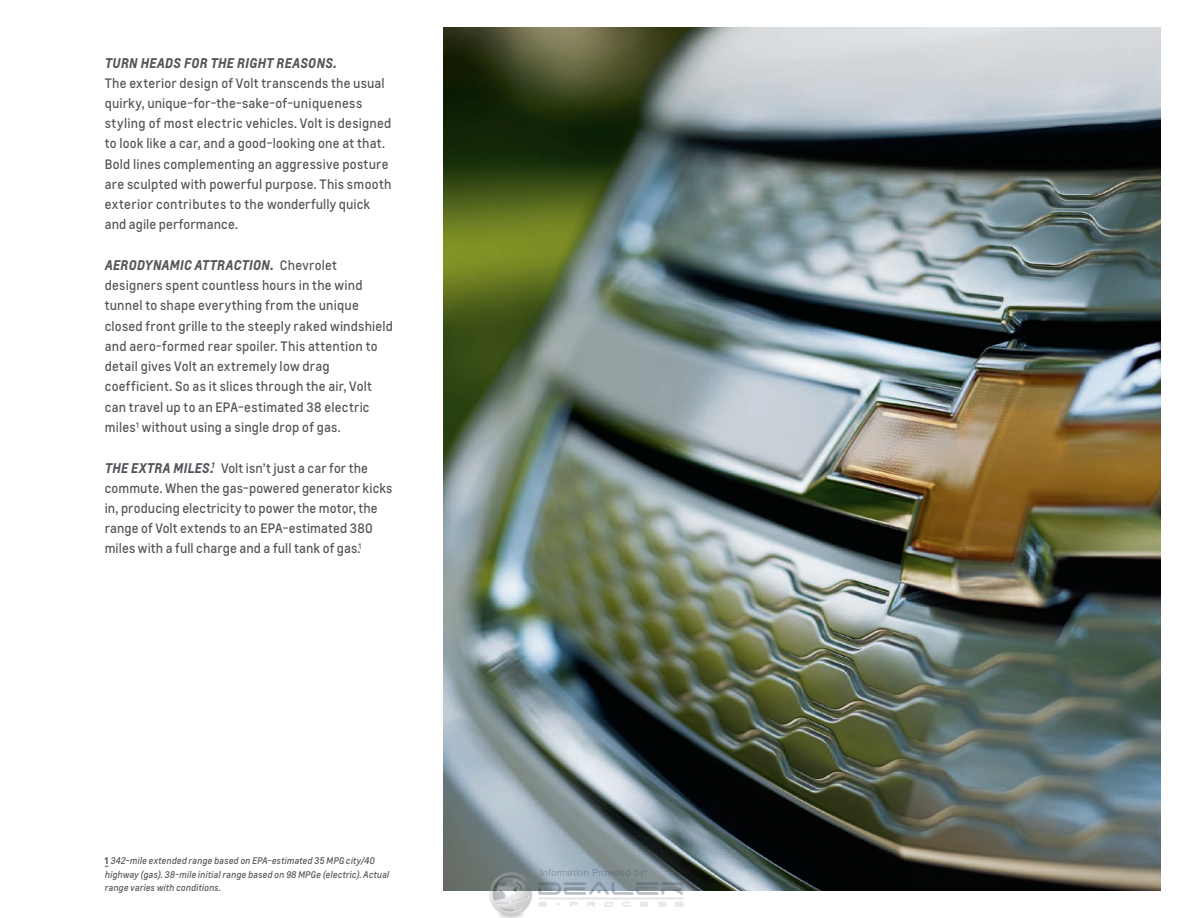
<style>
.page{position:relative;width:1188px;height:918px;background:#fff}
.page>*{position:absolute;margin:0;border:0;box-sizing:border-box;transform-origin:0 0}
.t1{font:italic 700 13.2px "Louis";letter-spacing:.015em;color:#54555a}
.t2{font:12.75px/20.2px "Louis";letter-spacing:.015em;color:#54555a}
.t3{font:italic 9px/13.5px "Louis";letter-spacing:.015em;color:#54555a}
.s1{font-weight:400;font-style:normal;font-size:12.75px}
.s2{font-weight:700;font-style:italic;font-size:13.2px}
.s3{font-weight:700;font-style:normal}
</style>
<div class="page">
<img style="left:444px;top:27px;width:717px;height:864px">
<img style="left:475px;top:820px;width:238px;height:98px">
<p class="t1" style="left:105px;top:54px;width:233px">TURN HEADS FOR THE RIGHT REASONS.</p>
<p class="t2" style="left:105px;top:73px;width:288px">The exterior design of Volt transcends the usual quirky, unique-for-the-sake-of-uniqueness styling of most electric vehicles. Volt is designed to look like a car, and a good-looking one at that.<br>Bold lines complementing an aggressive posture are sculpted with powerful purpose. This smooth exterior contributes to the wonderfully quick and agile performance.</p>
<p class="t1" style="left:105px;top:256px;width:234px">AERODYNAMIC ATTRACTION. <span class="s1">Chevrolet</span></p>
<p class="t2" style="left:105px;top:275px;width:290px">designers spent countless hours in the wind tunnel to shape everything from the unique closed front grille to the steeply raked windshield and aero-formed rear spoiler. This attention to detail gives Volt an extremely low drag coefficient. So as it slices through the air, Volt can travel up to an EPA-estimated 38 electric miles<sup>1</sup> without using a single drop of gas.</p>
<p class="t2" style="left:105px;top:458px;width:289px"><span class="s2">THE EXTRA MILES.</span><sup>1</sup> Volt isn’t just a car for the commute. When the gas-powered generator kicks in, producing electricity to power the motor, the range of Volt extends to an EPA-estimated 380 miles with a full charge and a full tank of gas.<sup>1</sup></p>
<p class="t3" style="left:105px;top:854px;width:286px"><span class="s3">1</span> 342-mile extended range based on EPA-estimated 35 MPG city/40 highway (gas). 38-mile initial range based on 98 MPGe (electric). Actual range varies with conditions.</p>
</div>
